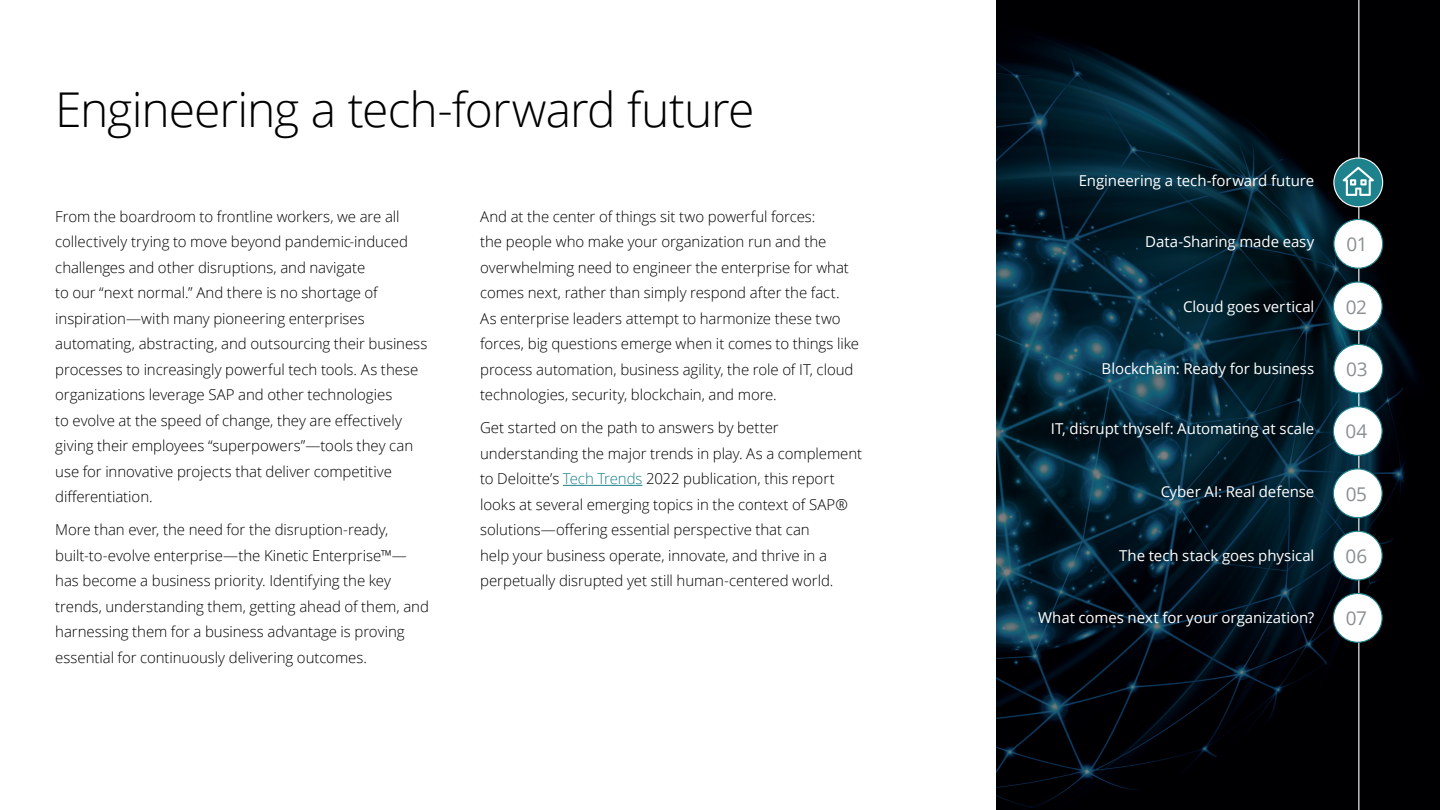
<style>
.page{position:relative;width:1440px;height:810px;background:#fff}
.page>*{position:absolute;margin:0;border:0;box-sizing:border-box;transform-origin:0 0}
.t1{font:300 48px "Open Sans";letter-spacing:-.025em;color:#000002}
.t2{font:18.9px "Open Sans";letter-spacing:-.015em;color:#8b8f92}
.t3{font:300 15px/25.5px "Open Sans";letter-spacing:-.005em;color:#000002}
.t4{font:15px "Open Sans";letter-spacing:-.005em;color:#fff}
.s1{color:#1e828d}
</style>
<div class="page">
<svg style="left:996px;top:0;width:444px;height:810px;background:#02131d"></svg>
<hr style="left:563px;top:485px;width:79px;height:1px;background:#1e828d">
<hr style="left:1358px;top:0;width:1px;height:810px;background:#fff">
<div style="left:1333px;top:594px;width:49px;height:48px;background:#fff;border-radius:50%"></div>
<div style="left:1333px;top:593px;width:50px;height:50px;border:1px solid #1e828d;border-radius:50%"></div>
<div style="left:1333px;top:469px;width:49px;height:49px;background:#fff;border-radius:50%"></div>
<div style="left:1333px;top:468px;width:50px;height:50px;border:1px solid #1e828d;border-radius:50%"></div>
<div style="left:1333px;top:531px;width:49px;height:49px;background:#fff;border-radius:50%"></div>
<div style="left:1333px;top:531px;width:50px;height:50px;border:1px solid #1e828d;border-radius:50%"></div>
<div style="left:1333px;top:407px;width:49px;height:48px;background:#fff;border-radius:50%"></div>
<div style="left:1333px;top:406px;width:50px;height:50px;border:1px solid #1e828d;border-radius:50%"></div>
<div style="left:1334px;top:344px;width:49px;height:49px;background:#fff;border-radius:50%"></div>
<div style="left:1333px;top:344px;width:50px;height:50px;border:1px solid #1e828d;border-radius:50%"></div>
<div style="left:1333px;top:282px;width:49px;height:49px;background:#fff;border-radius:50%"></div>
<div style="left:1333px;top:281px;width:50px;height:50px;border:1px solid #1e828d;border-radius:50%"></div>
<div style="left:1334px;top:219px;width:49px;height:49px;background:#fff;border-radius:50%"></div>
<div style="left:1333px;top:219px;width:50px;height:50px;border:1px solid #1e828d;border-radius:50%"></div>
<div style="left:1334px;top:158px;width:49px;height:49px;background:#1e828d;border-radius:50%"></div>
<div style="left:1333px;top:157px;width:50px;height:50px;border:1px solid #fff;border-radius:50%"></div>
<svg style="left:1343px;top:167px;width:31px;height:29px"></svg>
<h1 class="t1" style="left:55px;top:77px;width:701px">Engineering a tech-forward future</h1>
<p class="t3" style="left:55px;top:203px;width:374px">From the boardroom to frontline workers, we are all collectively trying to move beyond pandemic-induced challenges and other disruptions, and navigate<br>to our “next normal.” And there is no shortage of inspiration—with many pioneering enterprises automating, abstracting, and outsourcing their business processes to increasingly powerful tech tools. As these organizations leverage SAP and other technologies<br>to evolve at the speed of change, they are effectively giving their employees “superpowers”—tools they can use for innovative projects that deliver competitive differentiation.</p>
<p class="t3" style="left:55px;top:517px;width:375px">More than ever, the need for the disruption-ready, built-to-evolve enterprise—the Kinetic Enterprise™— has become a business priority. Identifying the key trends, understanding them, getting ahead of them, and harnessing them for a business advantage is proving essential for continuously delivering outcomes.</p>
<p class="t3" style="left:480px;top:203px;width:380px">And at the center of things sit two powerful forces:<br>the people who make your organization run and the overwhelming need to engineer the enterprise for what comes next, rather than simply respond after the fact.<br>As enterprise leaders attempt to harmonize these two forces, big questions emerge when it comes to things like process automation, business agility, the role of IT, cloud technologies, security, blockchain, and more.</p>
<p class="t3" style="left:480px;top:415px;width:384px">Get started on the path to answers by better understanding the major trends in play. As a complement to Deloitte’s <span class="s1">Tech Trends</span> 2022 publication, this report looks at several emerging topics in the context of SAP® solutions—offering essential perspective that can<br>help your business operate, innovate, and thrive in a perpetually disrupted yet still human-centered world.</p>
<p class="t4" style="left:1079px;top:171px;width:237px">Engineering a tech-forward future</p>
<p class="t4" style="left:1145px;top:231px;width:171px">Data-Sharing made easy</p>
<p class="t2" style="left:1346px;top:231px;width:23px">01</p>
<p class="t4" style="left:1183px;top:296px;width:133px">Cloud goes vertical</p>
<p class="t2" style="left:1346px;top:294px;width:23px">02</p>
<p class="t4" style="left:1102px;top:358px;width:214px">Blockchain: Ready for business</p>
<p class="t2" style="left:1346px;top:356px;width:23px">03</p>
<p class="t4" style="left:1051px;top:419px;width:265px">IT, disrupt thyself: Automating at scale</p>
<p class="t2" style="left:1345px;top:418px;width:23px">04</p>
<p class="t4" style="left:1161px;top:481px;width:155px">Cyber AI: Real defense</p>
<p class="t2" style="left:1346px;top:481px;width:23px">05</p>
<p class="t4" style="left:1119px;top:545px;width:197px">The tech stack goes physical</p>
<p class="t2" style="left:1346px;top:543px;width:23px">06</p>
<p class="t4" style="left:1038px;top:607px;width:278px">What comes next for your organization?</p>
<p class="t2" style="left:1346px;top:605px;width:23px">07</p>
</div>
